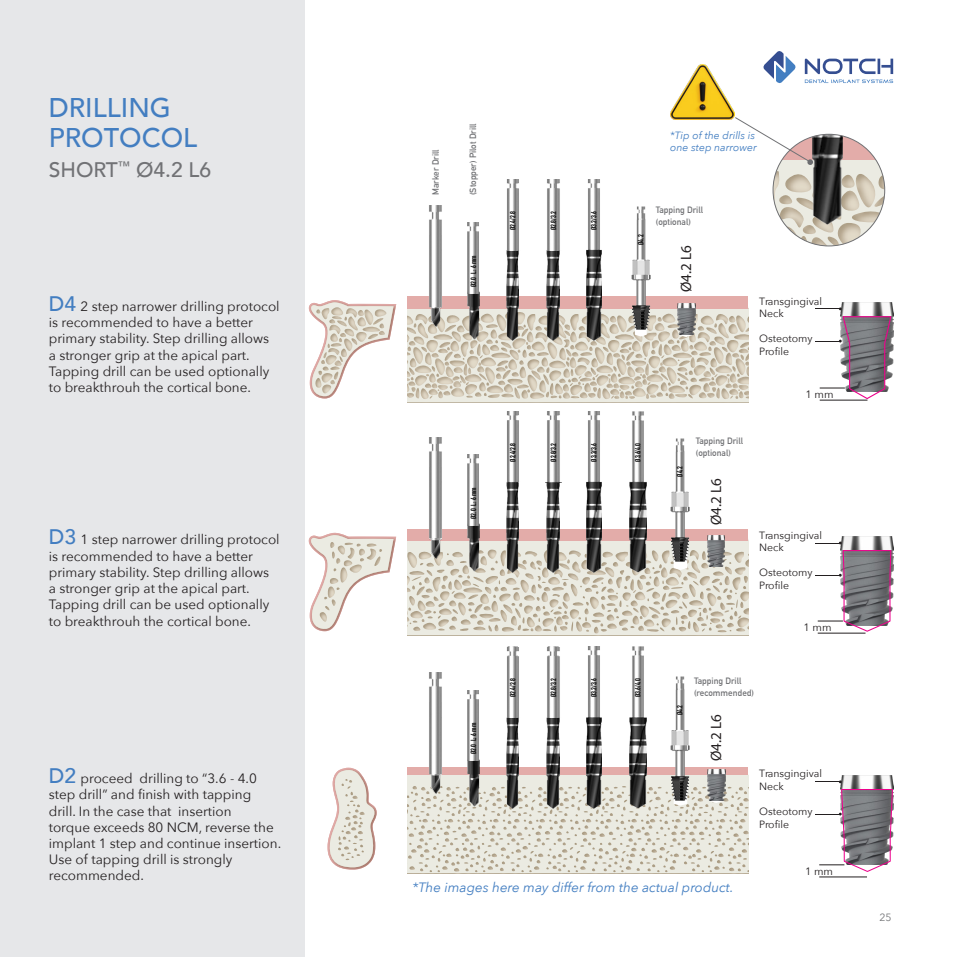
<style>
.page{position:relative;width:957px;height:957px;background:#fff}
.page>*{position:absolute;margin:0;border:0;box-sizing:border-box;transform-origin:0 0}
.t1{font:500 27px "Avenir";color:#437ec1}
.t2{font:500 21px "Avenir";color:#717275}
.t3{font:15px "Myriad Pro";color:#231f20}
.t4{font:13.5px/16.2px "Avenir Next";color:#231f20}
.t5{font:italic 13.5px "Avenir Next";color:#437ec1}
.t6{font:10.65px "Avenir Next";color:#231f20}
.t7{font:10.5px/12.6px "Avenir Next";color:#231f20}
.t8{font:italic 10.5px/12.6px "Avenir Next";color:#437ec1}
.t9{font:10.5px "Avenir Next";color:#717275}
.t10{font:700 9px "DIN Alternate";color:#717275}
.t11{font:700 7.5px "DIN Condensed";color:#000}
.s1{font-family:"Avenir";font-weight:500;font-size:21px;color:#437ec1}
</style>
<div class="page">
<svg style="left:763px;top:51px;width:33px;height:32px"></svg>
<svg style="left:805px;top:59px;width:88px;height:24px"></svg>
<div style="left:0;top:0;width:304px;height:957px;background:#e6e7e9"></div>
<div style="left:408px;top:529px;width:340px;height:11px;background:#e3aca9"></div>
<div style="left:408px;top:767px;width:340px;height:8px;background:#e3aca9"></div>
<div style="left:408px;top:296px;width:340px;height:12px;background:#e3aca9"></div>
<svg style="left:309px;top:300px;width:87px;height:98px"></svg>
<svg style="left:309px;top:533px;width:87px;height:98px"></svg>
<svg style="left:327px;top:767px;width:50px;height:102px"></svg>
<img style="left:841px;top:302px;width:53px;height:75px">
<img style="left:841px;top:536px;width:53px;height:75px">
<img style="left:841px;top:775px;width:53px;height:62px">
<svg style="left:408px;top:538px;width:340px;height:97px;background:#ddd8cb"></svg>
<svg style="left:408px;top:774px;width:340px;height:99px;background:#e2e0d5"></svg>
<img style="left:707px;top:535px;width:18px;height:31px">
<img style="left:707px;top:770px;width:18px;height:30px">
<hr style="left:819px;top:400px;width:48px;height:1px;background:#231f20">
<hr style="left:817px;top:633px;width:48px;height:1px;background:#231f20">
<hr style="left:819px;top:876px;width:48px;height:1px;background:#231f20">
<img style="left:429px;top:205px;width:13px;height:101px">
<img style="left:507px;top:179px;width:11px;height:128px">
<img style="left:506px;top:180px;width:13px;height:70px">
<img style="left:547px;top:179px;width:13px;height:128px">
<img style="left:547px;top:180px;width:13px;height:70px">
<img style="left:468px;top:223px;width:12px;height:84px">
<img style="left:631px;top:206px;width:19px;height:101px">
<img style="left:586px;top:179px;width:15px;height:128px">
<img style="left:430px;top:538px;width:11px;height:20px">
<img style="left:429px;top:437px;width:13px;height:101px">
<img style="left:430px;top:773px;width:11px;height:20px">
<img style="left:429px;top:673px;width:13px;height:100px">
<img style="left:507px;top:482px;width:11px;height:90px">
<img style="left:506px;top:411px;width:13px;height:71px">
<img style="left:507px;top:646px;width:11px;height:162px">
<img style="left:506px;top:647px;width:13px;height:70px">
<img style="left:547px;top:482px;width:13px;height:90px">
<img style="left:547px;top:411px;width:13px;height:71px">
<img style="left:547px;top:646px;width:13px;height:162px">
<img style="left:547px;top:647px;width:13px;height:70px">
<img style="left:468px;top:455px;width:12px;height:116px">
<img style="left:468px;top:761px;width:11px;height:46px">
<img style="left:468px;top:690px;width:12px;height:71px">
<img style="left:670px;top:438px;width:19px;height:123px">
<img style="left:670px;top:677px;width:19px;height:123px">
<img style="left:586px;top:411px;width:15px;height:161px">
<img style="left:586px;top:646px;width:15px;height:162px">
<svg style="left:408px;top:307px;width:340px;height:95px;background:#cec7b9"></svg>
<img style="left:677px;top:303px;width:18px;height:31px">
<svg style="left:734px;top:116px;width:150px;height:130px"></svg>
<img style="left:629px;top:411px;width:17px;height:161px">
<img style="left:629px;top:646px;width:17px;height:162px">
<svg style="left:815px;top:307px;width:77px;height:93px"></svg>
<svg style="left:815px;top:541px;width:77px;height:91px"></svg>
<svg style="left:815px;top:780px;width:78px;height:92px"></svg>
<img style="left:670px;top:64px;width:64px;height:55px">
<p class="t1" style="left:49px;top:85px;width:124px">DRILLING</p>
<p class="t1" style="left:49px;top:115px;width:150px">PROTOCOL</p>
<p class="t2" style="left:49px;top:152px;width:164px">SHORT<sup>™</sup> Ø4.2 L6</p>
<p class="t4" style="left:49px;top:298px;width:232px"><span class="s1">D4</span> 2 step narrower drilling protocol is recommended to have a better primary stability. Step drilling allows a stronger grip at the apical part.<br>Tapping drill can be used optionally to breakthrouh the cortical bone.</p>
<p class="t4" style="left:49px;top:531px;width:232px"><span class="s1">D3</span> 1 step narrower drilling protocol is recommended to have a better primary stability. Step drilling allows a stronger grip at the apical part.<br>Tapping drill can be used optionally to breakthrouh the cortical bone.</p>
<p class="t4" style="left:49px;top:770px;width:234px"><span class="s1">D2</span> proceed drilling to “3.6 - 4.0 step drill” and finish with tapping drill. In the case that insertion<br>torque exceeds 80 NCM, reverse the implant 1 step and continue insertion.<br>Use of tapping drill is strongly recommended.</p>
<p class="t10" style="left:429px;top:195px;width:47px;rotate:-90deg">Marker Drill</p>
<p class="t10" style="left:466px;top:195px;width:73px;rotate:-90deg">(Stopper) Pilot Drill</p>
<p class="t11" style="left:468px;top:287px;width:33px;rotate:-90deg">Ø2.0 L: 6 mm</p>
<p class="t11" style="left:508px;top:230px;width:20px;rotate:-90deg">Ø2.4/2.8</p>
<p class="t11" style="left:548px;top:230px;width:20px;rotate:-90deg">Ø2.8/3.2</p>
<p class="t11" style="left:589px;top:230px;width:20px;rotate:-90deg">Ø3.2/3.6</p>
<p class="t11" style="left:468px;top:519px;width:33px;rotate:-90deg">Ø2.0 L: 6 mm</p>
<p class="t11" style="left:508px;top:462px;width:20px;rotate:-90deg">Ø2.4/2.8</p>
<p class="t11" style="left:548px;top:462px;width:20px;rotate:-90deg">Ø2.8/3.2</p>
<p class="t11" style="left:589px;top:462px;width:20px;rotate:-90deg">Ø3.2/3.6</p>
<p class="t11" style="left:468px;top:754px;width:33px;rotate:-90deg">Ø2.0 L: 6 mm</p>
<p class="t11" style="left:508px;top:697px;width:20px;rotate:-90deg">Ø2.4/2.8</p>
<p class="t11" style="left:548px;top:697px;width:20px;rotate:-90deg">Ø2.8/3.2</p>
<p class="t11" style="left:589px;top:697px;width:20px;rotate:-90deg">Ø3.2/3.6</p>
<p class="t8" style="left:670px;top:128px;width:88px">*Tip of the drills is one step narrower</p>
<p class="t11" style="left:636px;top:245px;width:12px;rotate:-90deg">Ø4.2</p>
<p class="t10" style="left:656px;top:203px;width:49px">Tapping Drill</p>
<p class="t10" style="left:656px;top:215px;width:36px">(optional)</p>
<p class="t3" style="left:677px;top:292px;width:48px;rotate:-90deg">Ø4.2 L6</p>
<p class="t11" style="left:633px;top:462px;width:20px;rotate:-90deg">Ø3.6/4.0</p>
<p class="t11" style="left:675px;top:476px;width:12px;rotate:-90deg">Ø4.2</p>
<p class="t10" style="left:696px;top:434px;width:49px">Tapping Drill</p>
<p class="t10" style="left:696px;top:445px;width:36px">(optional)</p>
<p class="t3" style="left:707px;top:525px;width:48px;rotate:-90deg">Ø4.2 L6</p>
<p class="t7" style="left:759px;top:294px;width:65px">Transgingival<br>Neck</p>
<p class="t7" style="left:759px;top:332px;width:55px">Osteotomy<br>Profile</p>
<p class="t6" style="left:805px;top:385px;width:29px">1 mm</p>
<p class="t7" style="left:759px;top:528px;width:65px">Transgingival<br>Neck</p>
<p class="t7" style="left:759px;top:566px;width:55px">Osteotomy<br>Profile</p>
<p class="t6" style="left:803px;top:618px;width:29px">1 mm</p>
<p class="t11" style="left:633px;top:697px;width:20px;rotate:-90deg">Ø3.6/4.0</p>
<p class="t11" style="left:675px;top:715px;width:12px;rotate:-90deg">Ø4.2</p>
<p class="t10" style="left:694px;top:674px;width:49px">Tapping Drill</p>
<p class="t10" style="left:694px;top:686px;width:61px">(recommended)</p>
<p class="t3" style="left:707px;top:761px;width:48px;rotate:-90deg">Ø4.2 L6</p>
<p class="t7" style="left:759px;top:767px;width:65px">Transgingival<br>Neck</p>
<p class="t7" style="left:759px;top:804px;width:55px">Osteotomy<br>Profile</p>
<p class="t6" style="left:805px;top:862px;width:29px">1 mm</p>
<p class="t5" style="left:412px;top:875px;width:323px">*The images here may differ from the actual product.</p>
<p class="t9" style="left:879px;top:908px;width:14px">25</p>
</div>
